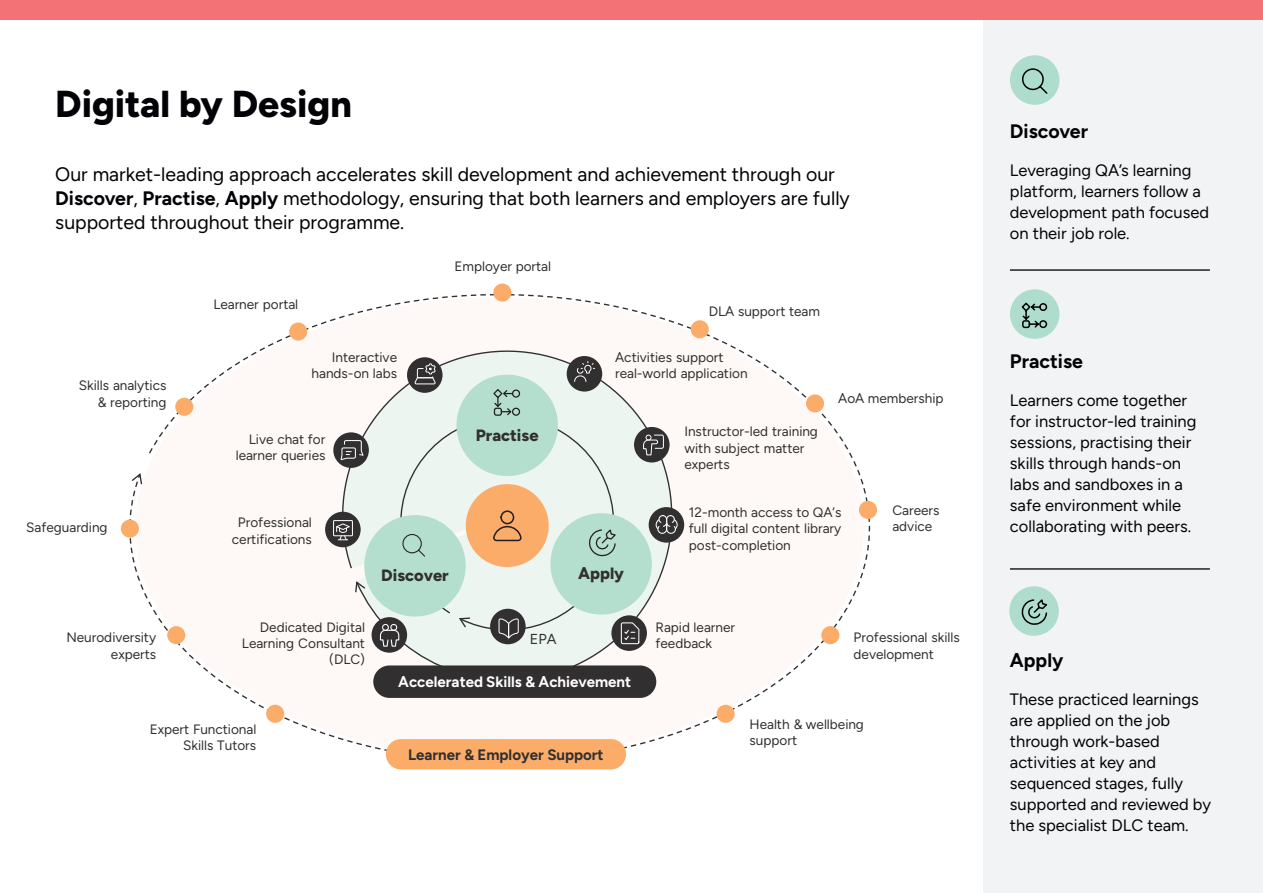
<style>
.page{position:relative;width:1263px;height:893px;background:#fff}
.page>*{position:absolute;margin:0;border:0;box-sizing:border-box;transform-origin:0 0}
.t1{font:800 37.5px "Figtree";color:#020206}
.t2{font:19.5px/24px "Figtree";color:#020206}
.t3{font:700 19.5px "Figtree";color:#020206}
.t4{font:16.5px/21px "Figtree";color:#020206}
.t5{font:800 16.35px "Figtree";color:#312f30}
.t6{font:700 15px "Figtree";color:#fff}
.t7{font:700 15px "Figtree";color:#312f30}
.t8{font:14.4px "Figtree";color:#312f30}
.t9{font:13.65px/16.4px "Figtree";color:#312f30;text-align:right}
.t10{font:13.5px "Figtree";color:#020206}
.s1{font-weight:700}
</style>
<div class="page">
<div style="left:983px;top:9px;width:280px;height:884px;background:#f2f3f4"></div>
<div style="left:1009px;top:586px;width:50px;height:50px;background:#aedccd;border-radius:50%"></div>
<svg style="left:1021px;top:599px;width:27px;height:26px"></svg>
<div style="left:0;top:0;width:1263px;height:19px;background:#f27276"></div>
<hr style="left:1010px;top:269px;width:200px;height:2px;background:#231f20">
<hr style="left:1010px;top:568px;width:200px;height:2px;background:#231f20">
<div style="left:1010px;top:55px;width:49px;height:50px;background:#aedccd;border-radius:50%"></div>
<svg style="left:1022px;top:68px;width:26px;height:26px"></svg>
<div style="left:1010px;top:289px;width:49px;height:50px;background:#aedccd;border-radius:50%"></div>
<svg style="left:1021px;top:302px;width:27px;height:27px"></svg>
<svg style="left:120px;top:285px;width:757px;height:485px"></svg>
<svg style="left:131px;top:472px;width:12px;height:13px"></svg>
<div style="left:386px;top:739px;width:240px;height:30px;background:#fcac69;border-radius:15px"></div>
<div style="left:167px;top:626px;width:18px;height:18px;background:#fcac69;border-radius:50%"></div>
<div style="left:121px;top:520px;width:18px;height:18px;background:#fcac69;border-radius:50%"></div>
<div style="left:266px;top:705px;width:18px;height:18px;background:#fcac69;border-radius:50%"></div>
<div style="left:821px;top:626px;width:18px;height:18px;background:#fcac69;border-radius:50%"></div>
<div style="left:175px;top:398px;width:18px;height:18px;background:#fcac69;border-radius:50%"></div>
<div style="left:289px;top:322px;width:18px;height:19px;background:#fcac69;border-radius:50%"></div>
<div style="left:493px;top:283px;width:18px;height:19px;background:#fcac69;border-radius:50%"></div>
<div style="left:806px;top:394px;width:18px;height:18px;background:#fcac69;border-radius:50%"></div>
<div style="left:859px;top:501px;width:18px;height:18px;background:#fcac69;border-radius:50%"></div>
<div style="left:466px;top:484px;width:83px;height:83px;background:#fcac69;border-radius:50%"></div>
<svg style="left:493px;top:525px;width:28px;height:16px"></svg>
<div style="left:500px;top:510px;width:14px;height:14px;background:#fcac69;border:2px solid #231f20;border-radius:50%"></div>
<div style="left:716px;top:705px;width:19px;height:18px;background:#fcac69;border-radius:50%"></div>
<div style="left:611px;top:615px;width:36px;height:36px;background:#312f30;border-radius:50%"></div>
<svg style="left:620px;top:622px;width:19px;height:22px"></svg>
<div style="left:364px;top:515px;width:102px;height:101px;background:#b4dfce;border-radius:50%"></div>
<div style="left:402px;top:534px;width:20px;height:19px;border:1px solid #231f20;border-radius:50%"></div>
<svg style="left:417px;top:549px;width:8px;height:8px"></svg>
<div style="left:456px;top:375px;width:102px;height:101px;background:#b4dfce;border-radius:50%"></div>
<div style="left:512px;top:389px;width:8px;height:9px;border:1px solid #231f20;border-radius:50%"></div>
<div style="left:512px;top:408px;width:8px;height:8px;border:1px solid #231f20;border-radius:50%"></div>
<svg style="left:493px;top:389px;width:20px;height:27px"></svg>
<div style="left:550px;top:513px;width:102px;height:102px;background:#b4dfce;border-radius:50%"></div>
<svg style="left:589px;top:529px;width:27px;height:27px"></svg>
<div style="left:691px;top:320px;width:18px;height:18px;background:#fcac69;border-radius:50%"></div>
<div style="left:374px;top:666px;width:281px;height:31px;background:#312f30;border-radius:15px"></div>
<div style="left:373px;top:665px;width:283px;height:33px;border:2px solid #312f30;border-radius:15px"></div>
<div style="left:649px;top:507px;width:35px;height:36px;background:#312f30;border-radius:50%"></div>
<svg style="left:655px;top:515px;width:23px;height:19px"></svg>
<div style="left:372px;top:617px;width:35px;height:36px;background:#312f30;border-radius:50%"></div>
<svg style="left:379px;top:629px;width:20px;height:18px"></svg>
<div style="left:382px;top:624px;width:7px;height:7px;border:1px solid #fff;border-radius:50%"></div>
<div style="left:390px;top:624px;width:7px;height:7px;border:1px solid #fff;border-radius:50%"></div>
<div style="left:634px;top:427px;width:35px;height:35px;background:#312f30;border-radius:50%"></div>
<svg style="left:643px;top:434px;width:21px;height:21px"></svg>
<div style="left:567px;top:356px;width:35px;height:36px;background:#312f30;border-radius:50%"></div>
<svg style="left:574px;top:361px;width:21px;height:21px"></svg>
<div style="left:490px;top:609px;width:36px;height:35px;background:#312f30;border-radius:50%"></div>
<svg style="left:498px;top:618px;width:21px;height:21px"></svg>
<h1 class="t1" style="left:55px;top:81px;width:298px">Digital by Design</h1>
<h2 class="t2" style="left:55px;top:162px;width:796px">Our market-leading approach accelerates skill development and achievement through our<br><span class="s1">Discover</span>, <span class="s1">Practise</span>, <span class="s1">Apply</span> methodology, ensuring that both learners and employers are fully supported throughout their programme.</h2>
<p class="t9" style="left:79px;top:377px;width:89px">Skills analytics &amp; reporting</p>
<p class="t9" style="left:26px;top:519px;width:83px">Safeguarding</p>
<p class="t9" style="left:213px;top:296px;width:86px">Learner portal</p>
<p class="t9" style="left:312px;top:349px;width:87px">Interactive hands-on labs</p>
<p class="t9" style="left:236px;top:431px;width:91px">Live chat for learner queries</p>
<p class="t9" style="left:454px;top:258px;width:98px">Employer portal</p>
<p class="t5" style="left:476px;top:425px;width:64px">Practise</p>
<p class="t9" style="left:709px;top:303px;width:113px">DLA support team</p>
<p class="t9" style="left:615px;top:349px;width:134px;text-align:left">Activities support real-world application</p>
<p class="t9" style="left:684px;top:423px;width:135px;text-align:left">Instructor-led training with subject matter experts</p>
<p class="t9" style="left:838px;top:390px;width:107px">AoA membership</p>
<p class="t9" style="left:232px;top:514px;width:81px;text-align:center">Professional certifications</p>
<p class="t9" style="left:689px;top:504px;width:154px;text-align:justify">12-month access to QA’s full digital content library post-completion</p>
<p class="t9" style="left:892px;top:502px;width:48px;text-align:left">Careers advice</p>
<p class="t5" style="left:381px;top:566px;width:69px">Discover</p>
<p class="t5" style="left:578px;top:564px;width:47px">Apply</p>
<p class="t9" style="left:655px;top:619px;width:81px;text-align:left">Rapid learner feedback</p>
<p class="t9" style="left:242px;top:619px;width:125px">Dedicated Digital<br>Learning Consultant (DLC)</p>
<p class="t9" style="left:66px;top:629px;width:91px">Neurodiversity experts</p>
<p class="t9" style="left:854px;top:629px;width:108px;text-align:left">Professional skills development</p>
<p class="t8" style="left:530px;top:631px;width:28px">EPA</p>
<p class="t9" style="left:150px;top:721px;width:108px">Expert Functional<br>Skills Tutors</p>
<p class="t6" style="left:398px;top:673px;width:234px">Accelerated Skills &amp; Achievement</p>
<p class="t7" style="left:408px;top:745px;width:197px">Learner &amp; Employer Support</p>
<p class="t9" style="left:749px;top:716px;width:116px;text-align:left">Health &amp; wellbeing support</p>
<h2 class="t3" style="left:1010px;top:119px;width:80px">Discover</h2>
<p class="t4" style="left:1010px;top:159px;width:201px">Leveraging QA’s learning platform, learners follow a development path focused on their job role.</p>
<h2 class="t3" style="left:1010px;top:349px;width:74px">Practise</h2>
<p class="t4" style="left:1010px;top:390px;width:188px">Learners come together for instructor-led training sessions, practising their skills through hands-on labs and sandboxes in a safe environment while collaborating with peers.</p>
<h2 class="t3" style="left:1010px;top:648px;width:55px">Apply</h2>
<p class="t4" style="left:1010px;top:689px;width:203px">These practiced learnings are applied on the job through work-based activities at key and sequenced stages, fully supported and reviewed by the specialist DLC team.</p>
<p class="t10" style="left:1151px;top:824px;width:58px">v1.1 2024</p>
</div>
